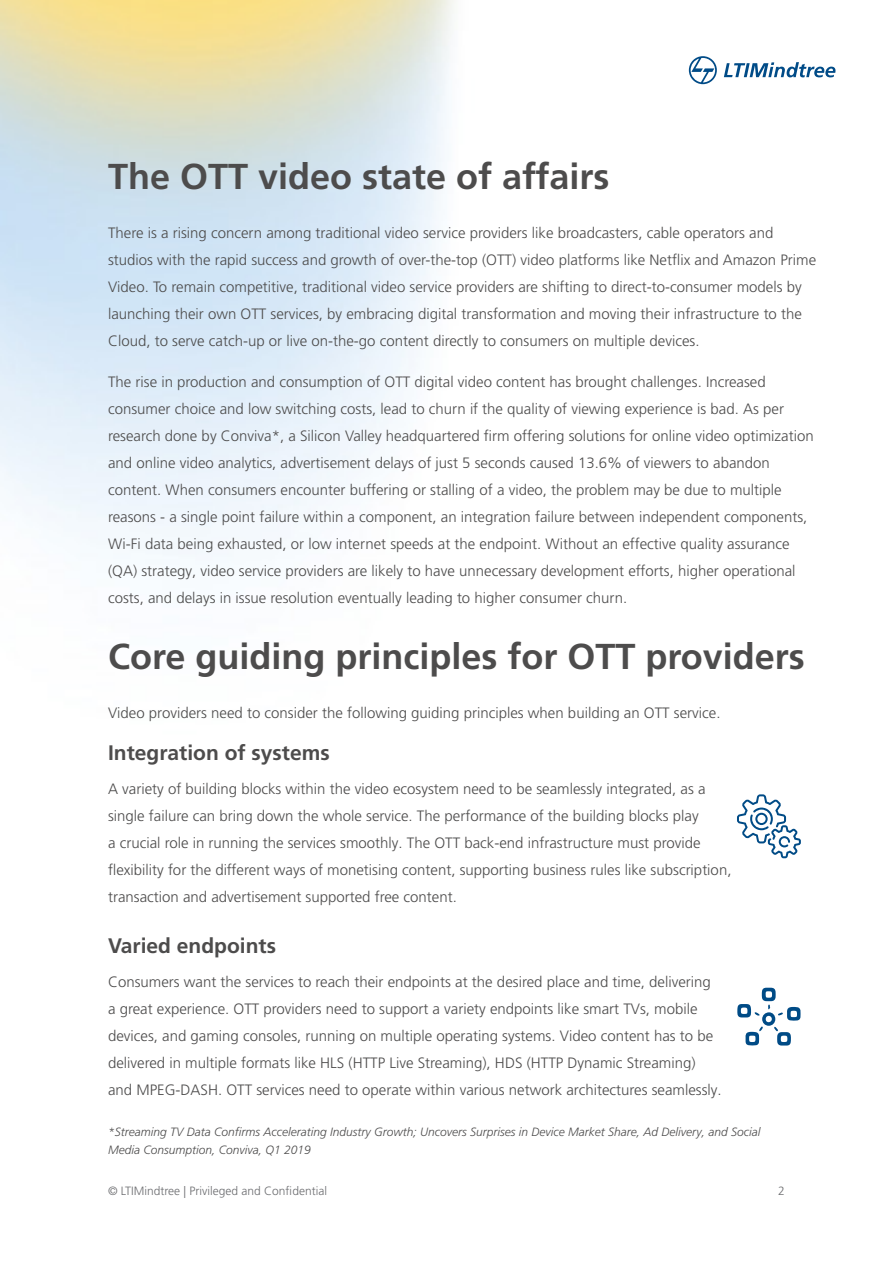
<style>
.page{position:relative;width:893px;height:1263px;background:#fff}
.page>*{position:absolute;margin:0;border:0;box-sizing:border-box;transform-origin:0 0}
.t1{font:700 36px "Frutiger LT Pro";color:#4d4c4c}
.t2{font:700 21px "Frutiger LT Pro";color:#4d4c4c}
.t3{font:300 15px/27px "Frutiger LT Pro";color:#4d4c4c}
.t4{font:italic 300 12px/18px "Frutiger LT Pro";color:#4d4c4c}
.t5{font:300 12px "Frutiger LT Pro";color:#6c6d70}
</style>
<div class="page">
<svg style="left:689px;top:56px;width:28px;height:28px"></svg>
<svg style="left:724px;top:62px;width:111px;height:15px"></svg>
<svg style="left:737px;top:794px;width:64px;height:64px"></svg>
<svg style="left:737px;top:988px;width:63px;height:57px"></svg>
<p class="t1" style="left:108px;top:155px;width:503px">The OTT video state of affairs</p>
<p class="t3" style="left:108px;top:219px;width:710px">There is a rising concern among traditional video service providers like broadcasters, cable operators and studios with the rapid success and growth of over-the-top (OTT) video platforms like Netflix and Amazon Prime Video. To remain competitive, traditional video service providers are shifting to direct-to-consumer models by launching their own OTT services, by embracing digital transformation and moving their infrastructure to the Cloud, to serve catch-up or live on-the-go content directly to consumers on multiple devices.</p>
<p class="t3" style="left:108px;top:368px;width:707px">The rise in production and consumption of OTT digital video content has brought challenges. Increased consumer choice and low switching costs, lead to churn if the quality of viewing experience is bad. As per research done by Conviva*, a Silicon Valley headquartered firm offering solutions for online video optimization and online video analytics, advertisement delays of just 5 seconds caused 13.6% of viewers to abandon content. When consumers encounter buffering or stalling of a video, the problem may be due to multiple reasons - a single point failure within a component, an integration failure between independent components, Wi-Fi data being exhausted, or low internet speeds at the endpoint. Without an effective quality assurance (QA) strategy, video service providers are likely to have unnecessary development efforts, higher operational costs, and delays in issue resolution eventually leading to higher consumer churn.</p>
<p class="t1" style="left:108px;top:636px;width:698px">Core guiding principles for OTT providers</p>
<p class="t3" style="left:108px;top:700px;width:614px">Video providers need to consider the following guiding principles when building an OTT service.</p>
<p class="t2" style="left:108px;top:740px;width:223px">Integration of systems</p>
<p class="t3" style="left:108px;top:775px;width:625px">A variety of building blocks within the video ecosystem need to be seamlessly integrated, as a single failure can bring down the whole service. The performance of the building blocks play<br>a crucial role in running the services smoothly. The OTT back-end infrastructure must provide flexibility for the different ways of monetising content, supporting business rules like subscription, transaction and advertisement supported free content.</p>
<p class="t2" style="left:108px;top:933px;width:170px">Varied endpoints</p>
<p class="t3" style="left:108px;top:968px;width:615px">Consumers want the services to reach their endpoints at the desired place and time, delivering a great experience. OTT providers need to support a variety endpoints like smart TVs, mobile devices, and gaming consoles, running on multiple operating systems. Video content has to be delivered in multiple formats like HLS (HTTP Live Streaming), HDS (HTTP Dynamic Streaming) and MPEG-DASH. OTT services need to operate within various network architectures seamlessly.</p>
<p class="t4" style="left:108px;top:1123px;width:654px">*Streaming TV Data Confirms Accelerating Industry Growth; Uncovers Surprises in Device Market Share, Ad Delivery, and Social<br>Media Consumption, Conviva, Q1 2019</p>
<p class="t5" style="left:108px;top:1184px;width:220px">© LTIMindtree | Privileged and Confidential</p>
<p class="t5" style="left:778px;top:1184px;width:8px">2</p>
</div>
